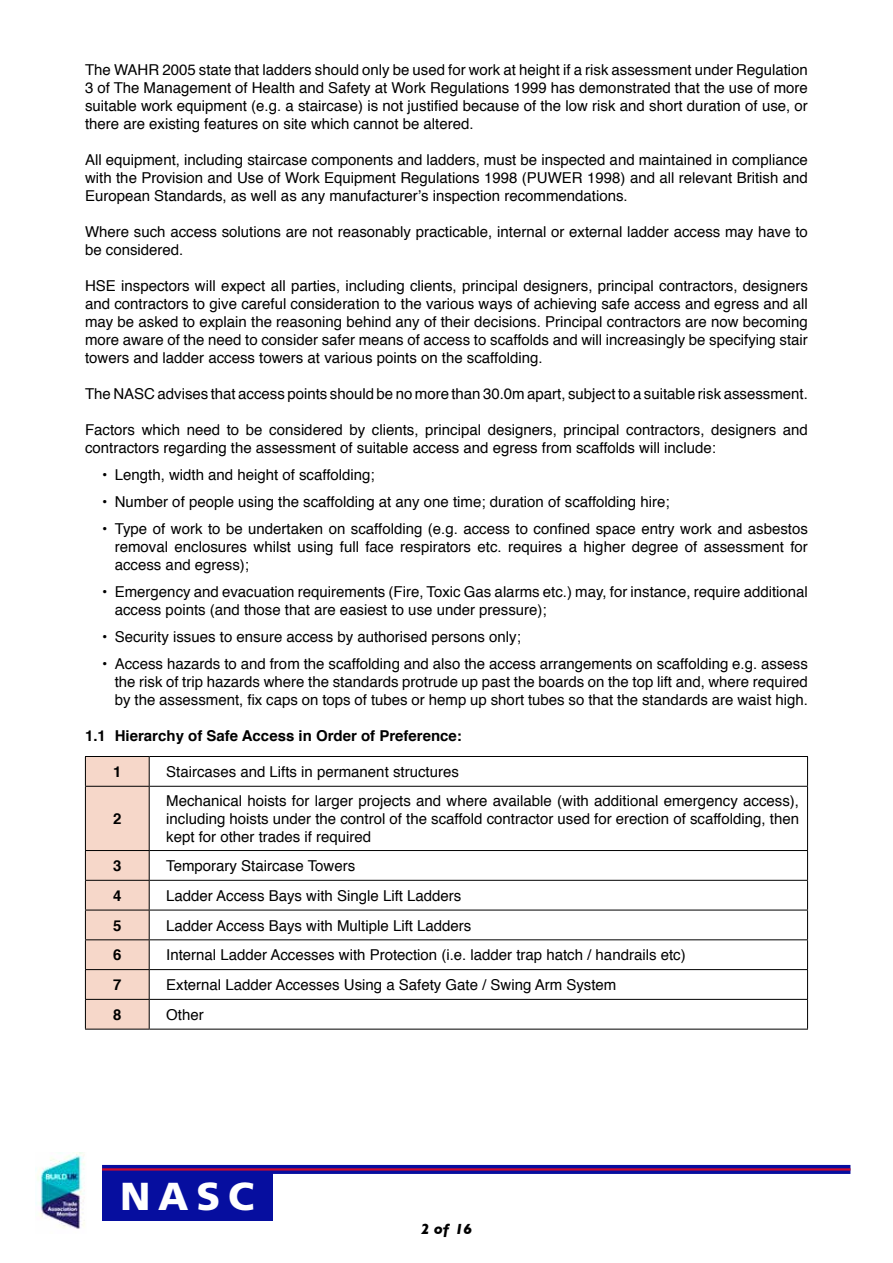
<style>
.page{position:relative;width:893px;height:1263px;background:#fff}
.page>*{position:absolute;margin:0;border:0;box-sizing:border-box;transform-origin:0 0}
.t1{font:900 39px "Frutiger";color:#fff}
.t2{font:15px/18px "Helvetica";color:#000;text-align:justify}
.t3{font:700 15px "Helvetica";color:#000}
.t4{font:italic 700 15px "Gill Sans";color:#000}
</style>
<div class="page">
<div style="left:102px;top:1169px;width:170px;height:51px;background:#060e9f"></div>
<svg style="left:102px;top:1165px;width:748px;height:9px;background:#170f96"></svg>
<hr style="left:102px;top:1168px;width:748px;height:2px;background:#cf0a2c">
<img style="left:35px;top:1152px;width:50px;height:77px">
<hr style="left:149px;top:756px;width:659px;height:1px;background:#000">
<svg style="left:807px;top:757px;width:1px;height:29px"></svg>
<hr style="left:149px;top:786px;width:659px;height:1px;background:#000">
<hr style="left:807px;top:787px;width:1px;height:63px;background:#000">
<hr style="left:149px;top:850px;width:659px;height:1px;background:#000">
<hr style="left:149px;top:880px;width:659px;height:1px;background:#000">
<hr style="left:149px;top:910px;width:659px;height:1px;background:#000">
<hr style="left:149px;top:939px;width:659px;height:1px;background:#000">
<hr style="left:149px;top:969px;width:659px;height:1px;background:#000">
<hr style="left:149px;top:999px;width:659px;height:1px;background:#000">
<svg style="left:85px;top:756px;width:65px;height:273px;background:#e7cabd"></svg>
<svg style="left:807px;top:851px;width:1px;height:178px"></svg>
<hr style="left:85px;top:1029px;width:64px;height:1px;background:#000">
<hr style="left:149px;top:1029px;width:659px;height:1px;background:#000">
<p class="t2" style="left:85px;top:61px;width:724px">The WAHR 2005 state that ladders should only be used for work at height if a risk assessment under Regulation 3 of The Management of Health and Safety at Work Regulations 1999 has demonstrated that the use of more suitable work equipment (e.g. a staircase) is not justified because of the low risk and short duration of use, or there are existing features on site which cannot be altered.</p>
<p class="t2" style="left:85px;top:151px;width:724px">All equipment, including staircase components and ladders, must be inspected and maintained in compliance with the Provision and Use of Work Equipment Regulations 1998 (PUWER 1998) and all relevant British and European Standards, as well as any manufacturer’s inspection recommendations.</p>
<p class="t2" style="left:85px;top:223px;width:724px">Where such access solutions are not reasonably practicable, internal or external ladder access may have to be considered.</p>
<p class="t2" style="left:85px;top:277px;width:724px">HSE inspectors will expect all parties, including clients, principal designers, principal contractors, designers and contractors to give careful consideration to the various ways of achieving safe access and egress and all may be asked to explain the reasoning behind any of their decisions. Principal contractors are now becoming more aware of the need to consider safer means of access to scaffolds and will increasingly be specifying stair towers and ladder access towers at various points on the scaffolding.</p>
<p class="t2" style="left:85px;top:385px;width:724px">The NASC advises that access points should be no more than 30.0m apart, subject to a suitable risk assessment.</p>
<p class="t2" style="left:85px;top:421px;width:724px">Factors which need to be considered by clients, principal designers, principal contractors, designers and contractors regarding the assessment of suitable access and egress from scaffolds will include:</p>
<p class="t2" style="left:102px;top:466px;width:274px">• Length, width and height of scaffolding;</p>
<p class="t2" style="left:102px;top:493px;width:569px">• Number of people using the scaffolding at any one time; duration of scaffolding hire;</p>
<p class="t2" style="left:115px;top:520px;width:695px;text-indent:-13px">• Type of work to be undertaken on scaffolding (e.g. access to confined space entry work and asbestos removal enclosures whilst using full face respirators etc. requires a higher degree of assessment for access and egress);</p>
<p class="t2" style="left:115px;top:583px;width:695px;text-indent:-13px">• Emergency and evacuation requirements (Fire, Toxic Gas alarms etc.) may, for instance, require additional access points (and those that are easiest to use under pressure);</p>
<p class="t2" style="left:102px;top:628px;width:420px">• Security issues to ensure access by authorised persons only;</p>
<p class="t2" style="left:115px;top:655px;width:695px;text-indent:-13px">• Access hazards to and from the scaffolding and also the access arrangements on scaffolding e.g. assess the risk of trip hazards where the standards protrude up past the boards on the top lift and, where required by the assessment, fix caps on tops of tubes or hemp up short tubes so that the standards are waist high.</p>
<p class="t3" style="left:85px;top:724px;width:378px">1.1 Hierarchy of Safe Access in Order of Preference:</p>
<p class="t3" style="left:113px;top:760px;width:10px">1</p>
<p class="t2" style="left:166px;top:763px;width:294px">Staircases and Lifts in permanent structures</p>
<p class="t3" style="left:113px;top:807px;width:10px">2</p>
<p class="t2" style="left:166px;top:792px;width:634px">Mechanical hoists for larger projects and where available (with additional emergency access), including hoists under the control of the scaffold contractor used for erection of scaffolding, then kept for other trades if required</p>
<p class="t3" style="left:113px;top:854px;width:10px">3</p>
<p class="t2" style="left:166px;top:857px;width:190px">Temporary Staircase Towers</p>
<p class="t3" style="left:113px;top:883px;width:10px">4</p>
<p class="t2" style="left:166px;top:887px;width:297px">Ladder Access Bays with Single Lift Ladders</p>
<p class="t3" style="left:113px;top:913px;width:10px">5</p>
<p class="t2" style="left:166px;top:917px;width:307px">Ladder Access Bays with Multiple Lift Ladders</p>
<p class="t3" style="left:113px;top:943px;width:10px">6</p>
<p class="t2" style="left:166px;top:946px;width:521px">Internal Ladder Accesses with Protection (i.e. ladder trap hatch / handrails etc)</p>
<p class="t3" style="left:113px;top:973px;width:10px">7</p>
<p class="t2" style="left:166px;top:976px;width:452px">External Ladder Accesses Using a Safety Gate / Swing Arm System</p>
<p class="t3" style="left:113px;top:1002px;width:10px">8</p>
<p class="t2" style="left:166px;top:1006px;width:39px">Other</p>
<h1 class="t1" style="left:120px;top:1173px;width:135px">NASC</h1>
<p class="t4" style="left:421px;top:1220px;width:53px">2 of 16</p>
</div>
